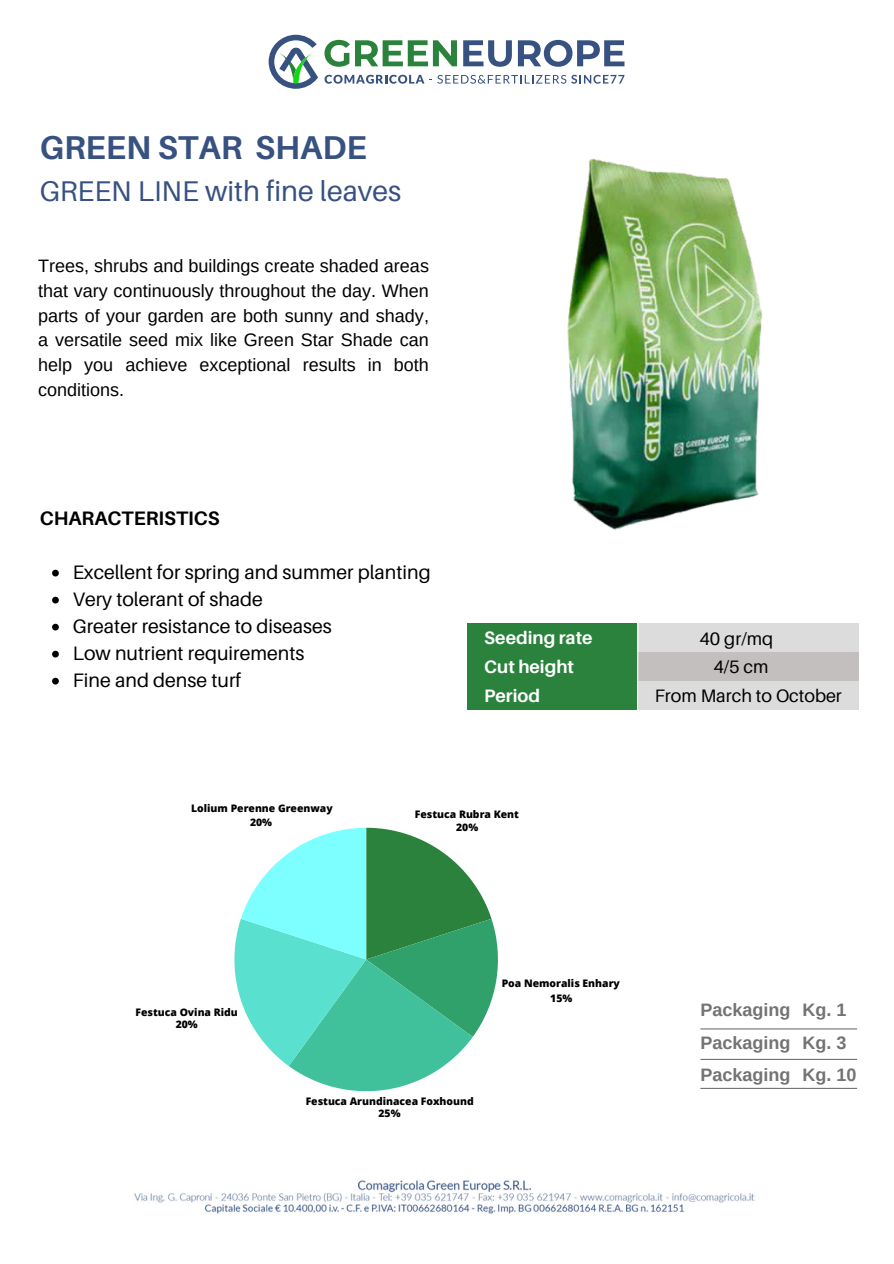
<style>
.page{position:relative;width:894px;height:1264px;background:#fff}
.page>*{position:absolute;margin:0;border:0;box-sizing:border-box;transform-origin:0 0}
.t1{font:700 33px "Aileron";color:#375181}
.t2{font:28.5px "Aileron";color:#375181}
.t3{font:19.5px "Aileron";color:#000}
.t4{font:700 19.5px "Aileron";color:#000}
.t5{font:18px/24.8px "Arimo";color:#000;text-align:justify}
.t6{font:700 18px/32.7px "Arimo";color:#737373;text-align:justify}
.t7{font:18px "Aileron";color:#000}
.t8{font:700 18px "Aileron";color:#fff}
.t9{font:800 10.35px/12.1px "Open Sans";color:#000;text-align:center}
</style>
<div class="page">
<svg style="left:324px;top:40px;width:133px;height:27px"></svg>
<svg style="left:463px;top:40px;width:48px;height:27px"></svg>
<svg style="left:517px;top:40px;width:107px;height:27px"></svg>
<svg style="left:324px;top:75px;width:300px;height:9px"></svg>
<svg style="left:268px;top:35px;width:50px;height:54px"></svg>
<img style="left:134px;top:1180px;width:621px;height:34px">
<div style="left:469px;top:623px;width:389px;height:29px;background:#dbdcdb"></div>
<div style="left:469px;top:681px;width:389px;height:28px;background:#dbdcdb"></div>
<div style="left:467px;top:623px;width:169px;height:29px;background:#2b823c"></div>
<div style="left:469px;top:652px;width:389px;height:29px;background:#c4bfbf"></div>
<svg style="left:636px;top:623px;width:3px;height:87px"></svg>
<svg style="left:52px;top:569px;width:7px;height:7px"></svg>
<svg style="left:52px;top:596px;width:7px;height:7px"></svg>
<svg style="left:52px;top:623px;width:7px;height:7px"></svg>
<svg style="left:52px;top:650px;width:7px;height:7px"></svg>
<svg style="left:52px;top:677px;width:7px;height:7px"></svg>
<svg style="left:234px;top:827px;width:264px;height:264px"></svg>
<div style="left:467px;top:652px;width:169px;height:29px;background:#2b823c"></div>
<div style="left:467px;top:681px;width:169px;height:28px;background:#2b823c"></div>
<img style="left:567px;top:158px;width:196px;height:372px">
<hr style="left:700px;top:1028px;width:156px;height:1px;background:#737373">
<hr style="left:700px;top:1058px;width:156px;height:1px;background:#737373">
<hr style="left:700px;top:1087px;width:156px;height:1px;background:#737373">
<p class="t1" style="left:40px;top:127px;width:328px">GREEN STAR SHADE</p>
<p class="t2" style="left:40px;top:173px;width:363px">GREEN LINE with fine leaves</p>
<p class="t5" style="left:38px;top:253px;width:392px">Trees, shrubs and buildings create shaded areas that vary continuously throughout the day. When parts of your garden are both sunny and shady, a versatile seed mix like Green Star Shade can help you achieve exceptional results in both conditions.</p>
<h1 class="t4" style="left:40px;top:506px;width:181px">CHARACTERISTICS</h1>
<p class="t3" style="left:73px;top:560px;width:359px">Excellent for spring and summer planting</p>
<h2 class="t3" style="left:73px;top:587px;width:192px">Very tolerant of shade</h2>
<p class="t3" style="left:73px;top:614px;width:260px">Greater resistance to diseases</p>
<p class="t3" style="left:73px;top:641px;width:233px">Low nutrient requirements</p>
<p class="t3" style="left:73px;top:668px;width:170px">Fine and dense turf</p>
<h3 class="t8" style="left:484px;top:627px;width:110px">Seeding rate</h3>
<p class="t8" style="left:484px;top:655px;width:91px">Cut height</p>
<h3 class="t8" style="left:484px;top:684px;width:57px">Period</h3>
<p class="t9" style="left:191px;top:800px;width:143px;line-height:14.7px">Lolium Perenne Greenway<br>20%</p>
<p class="t9" style="left:415px;top:808px;width:106px">Festuca Rubra Kent<br>20%</p>
<p class="t7" style="left:699px;top:627px;width:75px">40 gr/mq</p>
<h3 class="t7" style="left:713px;top:655px;width:57px">4/5 cm</h3>
<p class="t7" style="left:654px;top:684px;width:189px">From March to October</p>
<p class="t9" style="left:135px;top:1005px;width:104px">Festuca Ovina Ridu<br>20%</p>
<p class="t9" style="left:501px;top:975px;width:120px;line-height:14.7px">Poa Nemoralis Enhary<br>15%</p>
<p class="t9" style="left:305px;top:1094px;width:169px">Festuca Arundinacea Foxhound<br>25%</p>
<h3 class="t6" style="left:700px;top:993px;width:91px">Packaging Packaging Packaging</h3>
<h3 class="t6" style="left:802px;top:993px;width:55px;text-align:left">Kg. 1<br>Kg. 3<br>Kg. 10</h3>
</div>
